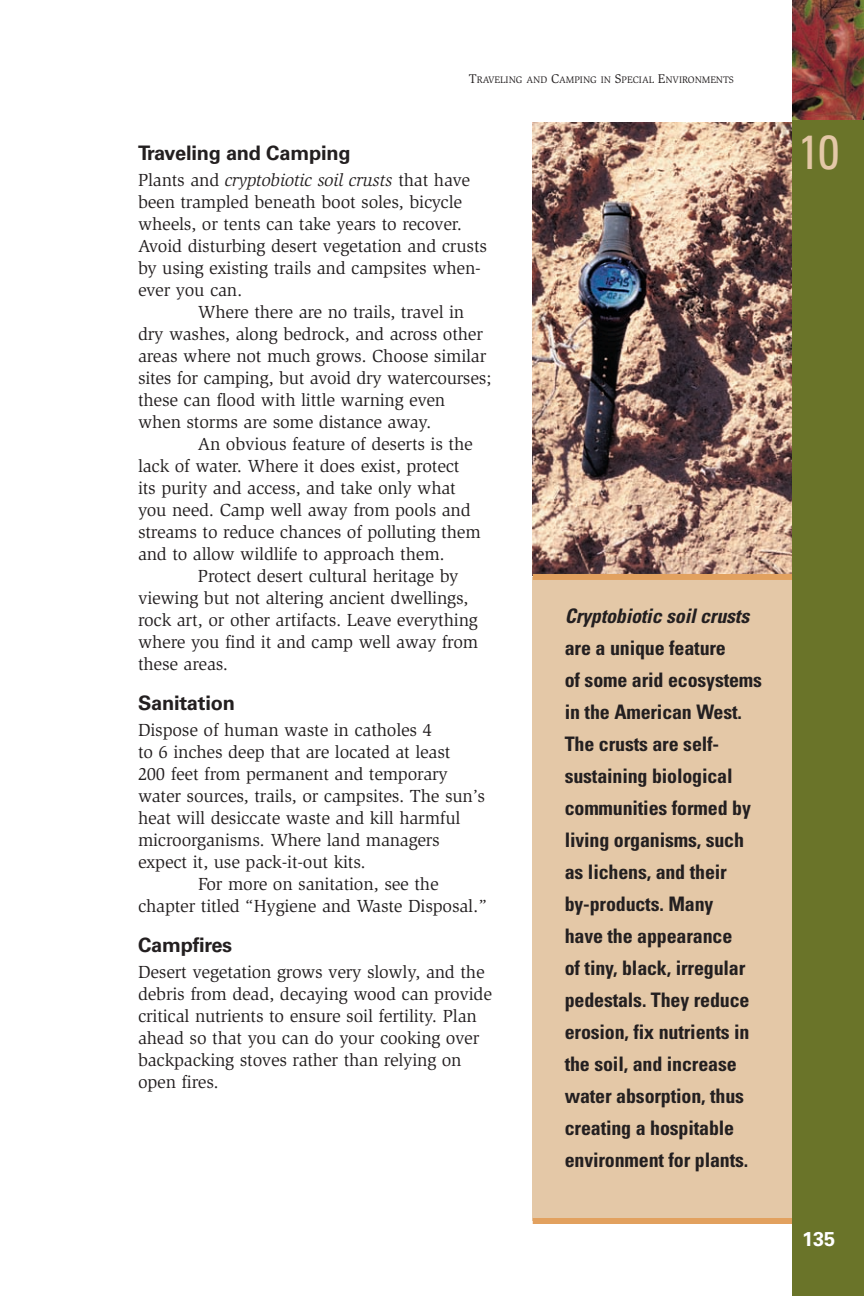
<style>
.page{position:relative;width:864px;height:1296px;background:#fff}
.page>*{position:absolute;margin:0;border:0;box-sizing:border-box;transform-origin:0 0}
.t1{font:condensed 48px "Univers";color:#e4c8a7}
.t2{font:700 condensed 20px/32px "Univers";letter-spacing:-.01em;color:#231f20}
.t3{font:700 20px "Univers";letter-spacing:-.01em;color:#231f20}
.t4{font:italic 700 condensed 20px "Univers";letter-spacing:-.01em;color:#231f20}
.t5{font:700 20px "Univers";color:#fff}
.t6{font:18px/22px "Slimbach";letter-spacing:-.01em;color:#231f20}
.t7{font:9.8px "Slimbach";color:#231f20}
.s1{font-size:13px}
.s2{font-style:italic}
</style>
<div class="page">
<svg style="left:532px;top:0;width:332px;height:1296px"></svg>
<p class="t7" style="left:469px;top:76px;width:267px"><span class="s1">T</span>RAVELING AND <span class="s1">C</span>AMPING IN <span class="s1">S</span>PECIAL <span class="s1">E</span>NVIRONMENTS</p>
<p class="t3" style="left:138px;top:146px;width:214px">Traveling and Camping</p>
<p class="t6" style="left:138px;top:171px;width:351px">Plants and <span class="s2">cryptobiotic soil crusts</span> that have been trampled beneath boot soles, bicycle wheels, or tents can take years to recover.<br>Avoid disturbing desert vegetation and crusts by using existing trails and campsites when&shy;ever you can.</p>
<p class="t6" style="left:138px;top:303px;width:355px;text-indent:60px">Where there are no trails, travel in dry washes, along bedrock, and across other areas where not much grows. Choose similar sites for camping, but avoid dry watercourses; these can flood with little warning even when storms are some distance away.</p>
<p class="t6" style="left:138px;top:435px;width:344px;text-indent:60px">An obvious feature of deserts is the lack of water. Where it does exist, protect its purity and access, and take only what you need. Camp well away from pools and streams to reduce chances of polluting them and to allow wildlife to approach them.</p>
<p class="t6" style="left:138px;top:567px;width:342px;text-indent:60px">Protect desert cultural heritage by viewing but not altering ancient dwellings, rock art, or other artifacts. Leave everything where you find it and camp well away from these areas.</p>
<p class="t3" style="left:138px;top:696px;width:98px">Sanitation</p>
<p class="t6" style="left:138px;top:721px;width:296px">Dispose of human waste in catholes 4</p>
<p class="t6" style="left:138px;top:743px;width:314px">to 6 inches deep that are located at least</p>
<p class="t6" style="left:138px;top:765px;width:311px">200 feet from permanent and temporary</p>
<p class="t6" style="left:138px;top:787px;width:349px">water sources, trails, or campsites. The sun’s</p>
<p class="t6" style="left:138px;top:809px;width:324px">heat will desiccate waste and kill harmful</p>
<p class="t6" style="left:138px;top:831px;width:303px">microorganisms. Where land managers</p>
<p class="t6" style="left:138px;top:853px;width:229px">expect it, use pack-it-out kits.</p>
<p class="t6" style="left:198px;top:875px;width:242px">For more on sanitation, see the</p>
<p class="t6" style="left:138px;top:897px;width:350px">chapter titled “Hygiene and Waste Disposal.”</p>
<p class="t3" style="left:138px;top:938px;width:96px">Campfires</p>
<p class="t6" style="left:138px;top:963px;width:356px">Desert vegetation grows very slowly, and the debris from dead, decaying wood can provide critical nutrients to ensure soil fertility. Plan ahead so that you can do your cooking over backpacking stoves rather than relying on open fires.</p>
<p class="t4" style="left:565px;top:609px;width:186px">Cryptobiotic soil crusts</p>
<p class="t2" style="left:565px;top:634px;width:199px">are a unique feature<br>of some arid ecosystems in the American West.<br>The crusts are self&shy;sustaining biological communities formed by living organisms, such as lichens, and their by-products. Many<br>have the appearance<br>of tiny, black, irregular pedestals. They reduce erosion, fix nutrients in the soil, and increase water absorption, thus creating a hospitable environment for plants.</p>
<h1 class="t1" style="left:798px;top:134px;width:43px">10</h1>
<p class="t5" style="left:802px;top:1232px;width:35px">135</p>
</div>
